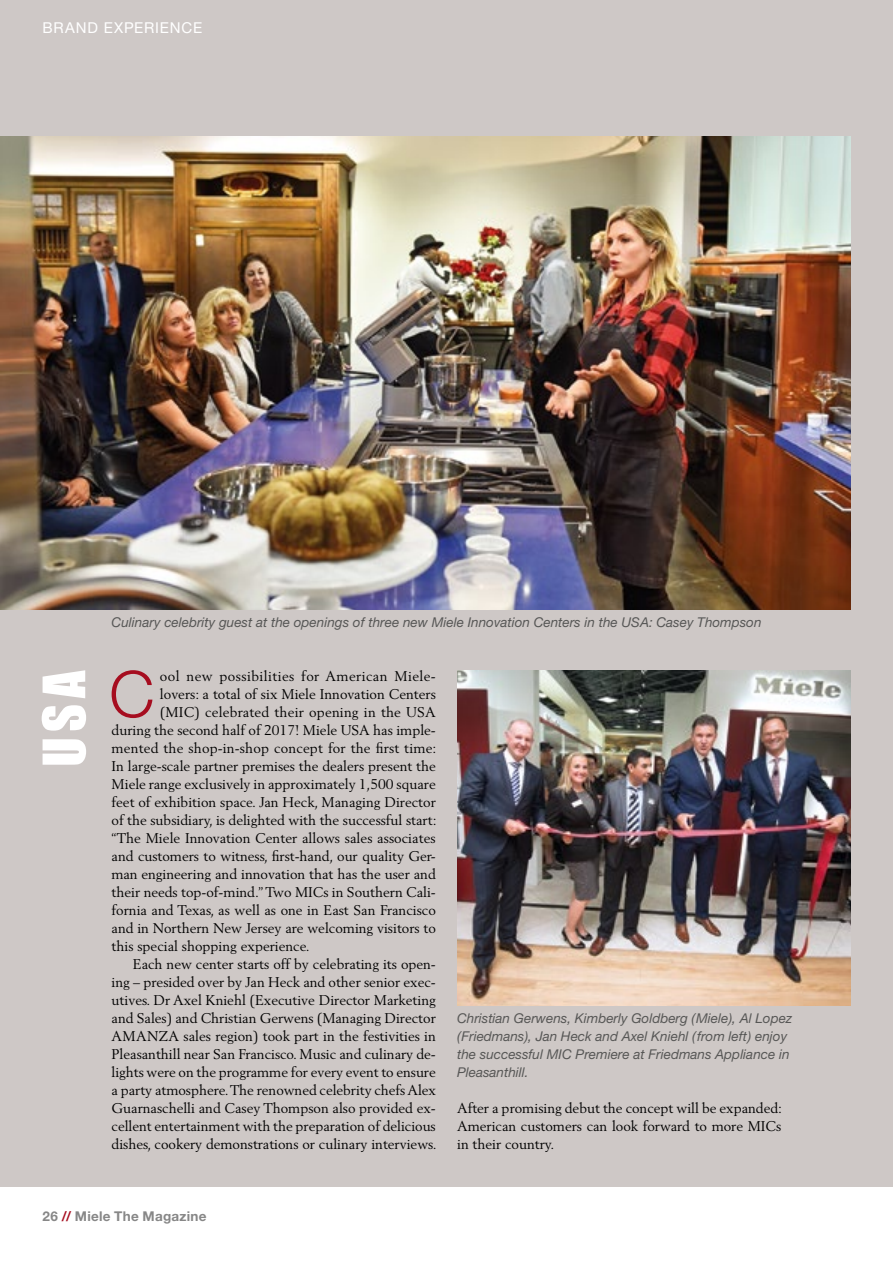
<style>
.page{position:relative;width:893px;height:1263px;background:#fff}
.page>*{position:absolute;margin:0;border:0;box-sizing:border-box;transform-origin:0 0}
.t1{font:300 64.35px "Helvetica Neue LT";color:#a60d1f}
.t2{font:54px "Impact";color:#fff}
.t3{font:15px "Helvetica Neue LT";color:#fff}
.t4{font:13.95px/18px "Berling";color:#000;text-align:justify}
.t5{font:13.95px "Berling";letter-spacing:.03em;color:#000}
.t6{font:italic 13.5px/18px "Helvetica Neue LT";color:#575756}
.t7{font:700 13.5px "Helvetica Neue LT";letter-spacing:.02em;color:#878787}
.s1{color:#a60d1f}
</style>
<div class="page">
<div style="left:0;top:0;width:893px;height:1186px;background:#cec8c6"></div>
<img style="left:0;top:136px;width:850px;height:473px">
<img style="left:457px;top:671px;width:393px;height:334px">
<p class="t3" style="left:43px;top:19px;width:23px">BRAND</p>
<p class="t3" style="left:104px;top:19px;width:31px">EXPERIENCE</p>
<h2 class="t2" style="left:22px;top:767px;width:98px;rotate:-90deg">USA</h2>
<p class="t6" style="left:112px;top:613px;width:651px">Culinary celebrity guest at the openings of three new Miele Innovation Centers in the USA: Casey Thompson</p>
<h1 class="t1" style="left:109px;top:655px;width:47px">C</h1>
<p class="t5" style="left:160px;top:668px;width:277px">ool new possibilities for American Miele-</p>
<p class="t4" style="left:160px;top:685px;width:277px">lovers: a total of six Miele Innovation Centers</p>
<p class="t4" style="left:160px;top:703px;width:277px">(MIC) celebrated their opening in the USA</p>
<p class="t4" style="left:112px;top:721px;width:326px">during the second half of 2017! Miele USA has imple-</p>
<p class="t4" style="left:112px;top:739px;width:326px">mented the shop-in-shop concept for the first time:</p>
<p class="t4" style="left:112px;top:757px;width:326px">In large-scale partner premises the dealers present the</p>
<p class="t4" style="left:112px;top:775px;width:326px">Miele range exclusively in approximately 1,500 square</p>
<p class="t4" style="left:112px;top:793px;width:326px">feet of exhibition space. Jan Heck, Managing Director</p>
<p class="t4" style="left:112px;top:811px;width:326px">of the subsidiary, is delighted with the successful start:</p>
<p class="t4" style="left:112px;top:829px;width:325px">“The Miele Innovation Center allows sales associates</p>
<p class="t4" style="left:112px;top:847px;width:326px">and customers to witness, first-hand, our quality Ger-</p>
<p class="t4" style="left:112px;top:865px;width:326px">man engineering and innovation that has the user and</p>
<p class="t4" style="left:112px;top:883px;width:326px">their needs top-of-mind.” Two MICs in Southern Cali-</p>
<p class="t4" style="left:112px;top:901px;width:326px">fornia and Texas, as well as one in East San Francisco</p>
<p class="t4" style="left:112px;top:919px;width:326px">and in Northern New Jersey are welcoming visitors to</p>
<p class="t4" style="left:112px;top:937px;width:199px">this special shopping experience.</p>
<p class="t4" style="left:133px;top:955px;width:304px">Each new center starts off by celebrating its open-</p>
<p class="t4" style="left:112px;top:973px;width:326px">ing – presided over by Jan Heck and other senior exec-</p>
<p class="t4" style="left:112px;top:991px;width:326px">utives. Dr Axel Kniehl (Executive Director Marketing</p>
<p class="t4" style="left:112px;top:1009px;width:326px">and Sales) and Christian Gerwens (Managing Director</p>
<p class="t4" style="left:112px;top:1027px;width:326px">AMANZA sales region) took part in the festivities in</p>
<p class="t4" style="left:112px;top:1045px;width:326px">Pleasanthill near San Francisco. Music and culinary de-</p>
<p class="t4" style="left:112px;top:1063px;width:326px">lights were on the programme for every event to ensure</p>
<p class="t4" style="left:112px;top:1081px;width:326px">a party atmosphere. The renowned celebrity chefs Alex</p>
<p class="t4" style="left:112px;top:1099px;width:326px">Guarnaschelli and Casey Thompson also provided ex-</p>
<p class="t4" style="left:112px;top:1117px;width:326px">cellent entertainment with the preparation of delicious</p>
<p class="t4" style="left:112px;top:1135px;width:326px">dishes, cookery demonstrations or culinary interviews.</p>
<p class="t6" style="left:457px;top:1009px;width:336px">Christian Gerwens, Kimberly Goldberg (Miele), Al Lopez (Friedmans), Jan Heck and Axel Kniehl (from left) enjoy the successful MIC Premiere at Friedmans Appliance in Pleasanthill.</p>
<p class="t4" style="left:457px;top:1099px;width:326px">After a promising debut the concept will be expanded:<br>American customers can look forward to more MICs in their country.</p>
<p class="t7" style="left:43px;top:1208px;width:166px">26 <span class="s1">//</span> Miele The Magazine</p>
</div>
